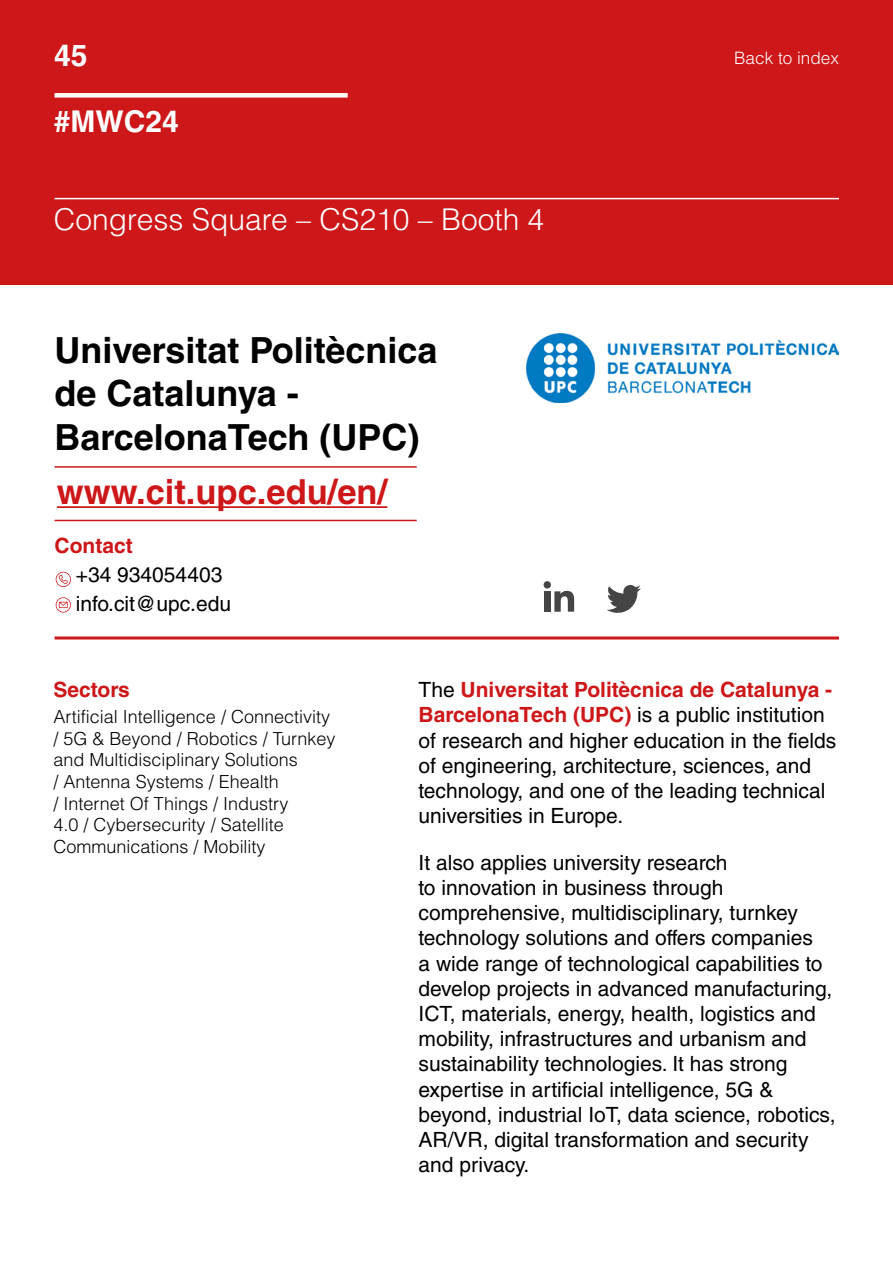
<style>
.page{position:relative;width:893px;height:1263px;background:#fff}
.page>*{position:absolute;margin:0;border:0;box-sizing:border-box;transform-origin:0 0}
.NOM_EMPRESA{font:700 36px/43.2px "Helvetica LT Std";color:#000}
.WEB{font:700 34.5px "Helvetica LT Std";color:#cd1719}
.numeració-stan{font:300 30px "Helvetica LT Std";color:#fff}
.t1{font:700 30px "Helvetica LT Std";color:#fff}
.paràgraf{font:21px/25.2px "Helvetica LT Std";color:#000}
.dades_contacte{font:21px "Helvetica LT Std";color:#000}
.paràgraf-2{font:700 21px "Helvetica LT Std";color:#cd1719}
.sectors{font:300 18px/21.6px "Helvetica LT Std";color:#000}
.t2{font:300 17.1px "Helvetica LT Std";color:#fff}
.s1{font-weight:700;color:#cd1719}
</style>
<div class="page">
<div style="left:0;top:0;width:893px;height:285px;background:#cd1719"></div>
<div style="left:55px;top:93px;width:293px;height:5px;background:#fff"></div>
<hr style="left:55px;top:198px;width:784px;height:1px;background:#fff">
<svg style="left:56px;top:571px;width:15px;height:16px"></svg>
<svg style="left:56px;top:597px;width:15px;height:15px"></svg>
<hr style="left:55px;top:636px;width:784px;height:3px;background:#cd1719">
<svg style="left:607px;top:585px;width:34px;height:28px"></svg>
<svg style="left:554px;top:591px;width:20px;height:21px"></svg>
<div style="left:544px;top:591px;width:6px;height:21px;background:#454545"></div>
<div style="left:544px;top:581px;width:7px;height:7px;background:#454545;border-radius:50%"></div>
<hr style="left:57px;top:506px;width:330px;height:2px;background:#cd1719">
<hr style="left:55px;top:520px;width:362px;height:1px;background:#cd1719">
<hr style="left:55px;top:466px;width:362px;height:2px;background:#cd1719">
<img style="left:526px;top:333px;width:313px;height:69px">
<h3 class="t1" style="left:54px;top:37px;width:35px">45</h3>
<h3 class="t1" style="left:54px;top:103px;width:127px">#MWC24</h3>
<p class="numeració-stan" style="left:54px;top:201px;width:492px">Congress Square – CS210 – Booth 4</p>
<h1 class="NOM_EMPRESA" style="left:55px;top:328px;width:384px">Universitat Politècnica de Catalunya -<br>BarcelonaTech (UPC)</h1>
<h2 class="WEB" style="left:57px;top:470px;width:332px">www.cit.upc.edu/en/</h2>
<p class="paràgraf-2" style="left:55px;top:532px;width:80px">Contact</p>
<h3 class="dades_contacte" style="left:76px;top:562px;width:148px">+34 934054403</h3>
<h3 class="dades_contacte" style="left:76px;top:592px;width:157px">info.cit@upc.edu</h3>
<p class="t2" style="left:734px;top:48px;width:106px">Back to index</p>
<p class="paràgraf-2" style="left:54px;top:677px;width:78px">Sectors</p>
<p class="sectors" style="left:54px;top:706px;width:283px">Artificial Intelligence / Connectivity / 5G &amp; Beyond / Robotics / Turnkey and Multidisciplinary Solutions<br>/ Antenna Systems / Ehealth<br>/ Internet Of Things / Industry<br>4.0 / Cybersecurity / Satellite<br>Communications / Mobility</p>
<p class="paràgraf" style="left:418px;top:677px;width:419px">The <span class="s1">Universitat Politècnica de Catalunya - BarcelonaTech (UPC)</span> is a public institution of research and higher education in the fields of engineering, architecture, sciences, and technology, and one of the leading technical universities in Europe.</p>
<p class="paràgraf" style="left:418px;top:850px;width:419px">It also applies university research<br>to innovation in business through comprehensive, multidisciplinary, turnkey technology solutions and offers companies<br>a wide range of technological capabilities to develop projects in advanced manufacturing, ICT, materials, energy, health, logistics and mobility, infrastructures and urbanism and sustainability technologies. It has strong expertise in artificial intelligence, 5G &amp; beyond, industrial IoT, data science, robotics, AR/VR, digital transformation and security and privacy.</p>
</div>
